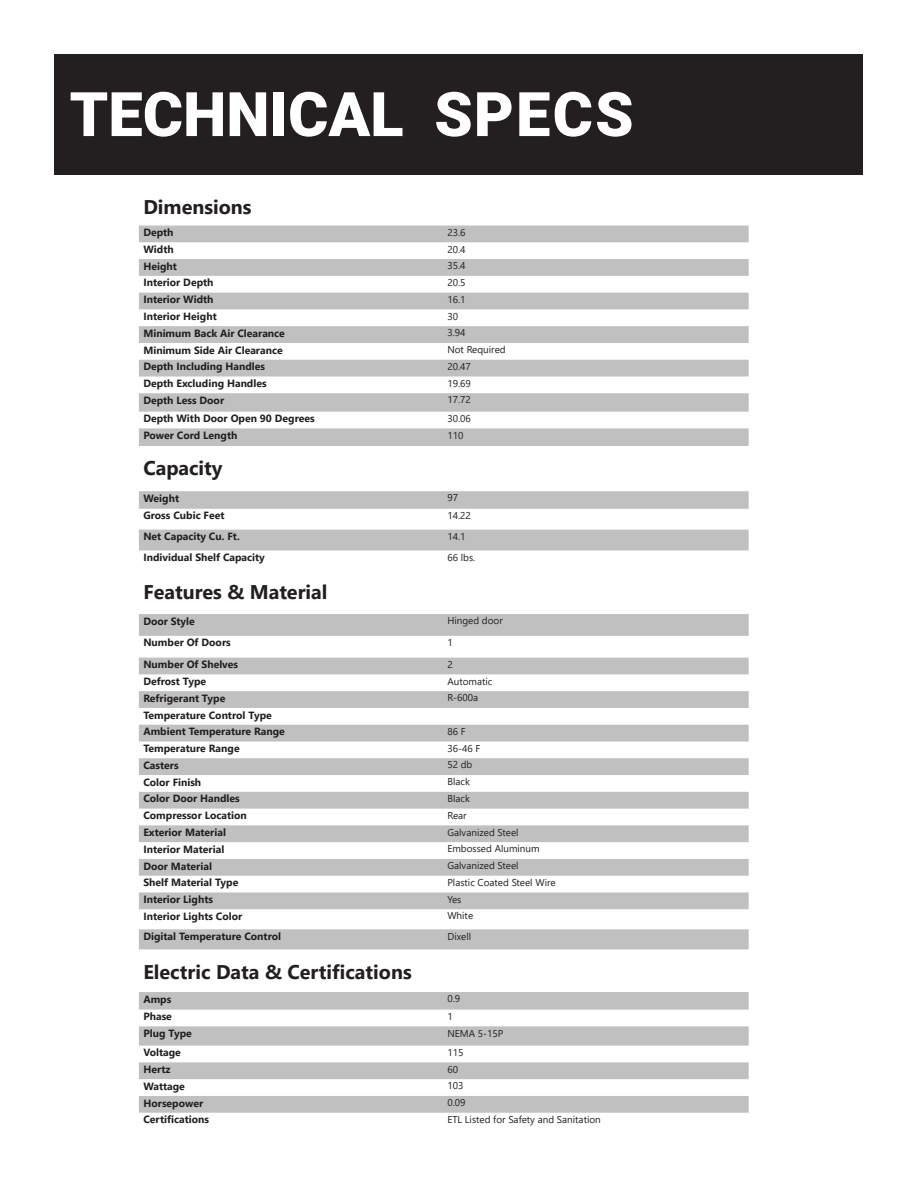
<style>
.page{position:relative;width:918px;height:1188px;background:#fff}
.page>*{position:absolute;margin:0;border:0;box-sizing:border-box;transform-origin:0 0}
.t1{font:900 61.5px "Roboto";color:#fff}
.t2{font:700 19.8px "Segoe UI";color:#231f20}
.t3{font:700 10.5px "Segoe UI";color:#231f20}
.t4{font:9.9px "Segoe UI";color:#231f20}
</style>
<div class="page">
<div style="left:54px;top:54px;width:808px;height:121px;background:#231f20"></div>
<svg style="left:139px;top:226px;width:610px;height:887px"></svg>
<p class="t1" style="left:70px;top:71px;width:566px">TECHNICAL SPECS</p>
<p class="t2" style="left:143px;top:188px;width:110px">Dimensions</p>
<p class="t3" style="left:143px;top:222px;width:32px">Depth</p>
<p class="t4" style="left:447px;top:223px;width:20px">23.6</p>
<p class="t3" style="left:143px;top:239px;width:32px">Width</p>
<p class="t4" style="left:447px;top:240px;width:20px">20.4</p>
<p class="t3" style="left:143px;top:256px;width:35px">Height</p>
<p class="t4" style="left:447px;top:256px;width:20px">35.4</p>
<p class="t3" style="left:143px;top:273px;width:72px">Interior Depth</p>
<p class="t4" style="left:447px;top:273px;width:20px">20.5</p>
<p class="t3" style="left:143px;top:290px;width:72px">Interior Width</p>
<p class="t4" style="left:447px;top:290px;width:20px">16.1</p>
<p class="t3" style="left:143px;top:306px;width:75px">Interior Height</p>
<p class="t4" style="left:447px;top:307px;width:12px">30</p>
<p class="t3" style="left:143px;top:323px;width:143px">Minimum Back Air Clearance</p>
<p class="t4" style="left:447px;top:324px;width:20px">3.94</p>
<p class="t3" style="left:143px;top:340px;width:141px">Minimum Side Air Clearance</p>
<p class="t4" style="left:447px;top:340px;width:60px">Not Required</p>
<p class="t3" style="left:143px;top:357px;width:123px">Depth Including Handles</p>
<p class="t4" style="left:447px;top:357px;width:25px">20.47</p>
<p class="t3" style="left:143px;top:373px;width:125px">Depth Excluding Handles</p>
<p class="t4" style="left:447px;top:374px;width:25px">19.69</p>
<p class="t3" style="left:143px;top:390px;width:82px">Depth Less Door</p>
<p class="t4" style="left:447px;top:391px;width:25px">17.72</p>
<p class="t3" style="left:143px;top:409px;width:173px">Depth With Door Open 90 Degrees</p>
<p class="t4" style="left:447px;top:409px;width:25px">30.06</p>
<p class="t3" style="left:143px;top:425px;width:95px">Power Cord Length</p>
<p class="t4" style="left:447px;top:426px;width:18px">110</p>
<p class="t2" style="left:143px;top:450px;width:81px">Capacity</p>
<p class="t3" style="left:143px;top:488px;width:37px">Weight</p>
<p class="t4" style="left:447px;top:489px;width:12px">97</p>
<p class="t3" style="left:143px;top:506px;width:83px">Gross Cubic Feet</p>
<p class="t4" style="left:447px;top:506px;width:25px">14.22</p>
<p class="t3" style="left:143px;top:527px;width:98px">Net Capacity Cu. Ft.</p>
<p class="t4" style="left:447px;top:527px;width:20px">14.1</p>
<p class="t3" style="left:143px;top:547px;width:123px">Individual Shelf Capacity</p>
<p class="t4" style="left:447px;top:548px;width:29px">66 lbs.</p>
<p class="t2" style="left:143px;top:573px;width:186px">Features &amp; Material</p>
<p class="t3" style="left:143px;top:611px;width:53px">Door Style</p>
<p class="t4" style="left:447px;top:611px;width:57px">Hinged door</p>
<p class="t3" style="left:143px;top:633px;width:89px">Number Of Doors</p>
<p class="t4" style="left:447px;top:633px;width:7px">1</p>
<p class="t3" style="left:143px;top:655px;width:96px">Number Of Shelves</p>
<p class="t4" style="left:447px;top:655px;width:7px">2</p>
<p class="t3" style="left:143px;top:671px;width:64px">Defrost Type</p>
<p class="t4" style="left:447px;top:672px;width:47px">Automatic</p>
<p class="t3" style="left:143px;top:688px;width:83px">Refrigerant Type</p>
<p class="t4" style="left:447px;top:689px;width:32px">R-600a</p>
<p class="t3" style="left:143px;top:705px;width:130px">Temperature Control Type</p>
<p class="t3" style="left:143px;top:722px;width:143px">Ambient Temperature Range</p>
<p class="t4" style="left:447px;top:722px;width:20px">86 F</p>
<p class="t3" style="left:143px;top:738px;width:98px">Temperature Range</p>
<p class="t4" style="left:447px;top:739px;width:34px">36-46 F</p>
<p class="t3" style="left:143px;top:755px;width:37px">Casters</p>
<p class="t4" style="left:447px;top:756px;width:27px">52 db</p>
<p class="t3" style="left:143px;top:772px;width:59px">Color Finish</p>
<p class="t4" style="left:447px;top:772px;width:24px">Black</p>
<p class="t3" style="left:143px;top:789px;width:98px">Color Door Handles</p>
<p class="t4" style="left:447px;top:789px;width:24px">Black</p>
<p class="t3" style="left:143px;top:806px;width:105px">Compressor Location</p>
<p class="t4" style="left:447px;top:806px;width:21px">Rear</p>
<p class="t3" style="left:143px;top:822px;width:84px">Exterior Material</p>
<p class="t4" style="left:447px;top:823px;width:73px">Galvanized Steel</p>
<p class="t3" style="left:143px;top:839px;width:82px">Interior Material</p>
<p class="t4" style="left:447px;top:840px;width:94px">Embossed Aluminum</p>
<p class="t3" style="left:143px;top:856px;width:70px">Door Material</p>
<p class="t4" style="left:447px;top:856px;width:73px">Galvanized Steel</p>
<p class="t3" style="left:143px;top:873px;width:97px">Shelf Material Type</p>
<p class="t4" style="left:447px;top:873px;width:110px">Plastic Coated Steel Wire</p>
<p class="t3" style="left:143px;top:889px;width:71px">Interior Lights</p>
<p class="t4" style="left:447px;top:890px;width:15px">Yes</p>
<p class="t3" style="left:143px;top:906px;width:100px">Interior Lights Color</p>
<p class="t4" style="left:447px;top:907px;width:27px">White</p>
<p class="t3" style="left:143px;top:926px;width:139px">Digital Temperature Control</p>
<p class="t4" style="left:447px;top:927px;width:25px">Dixell</p>
<p class="t2" style="left:143px;top:953px;width:270px">Electric Data &amp; Certifications</p>
<p class="t3" style="left:143px;top:989px;width:29px">Amps</p>
<p class="t4" style="left:447px;top:989px;width:14px">0.9</p>
<p class="t3" style="left:143px;top:1007px;width:30px">Phase</p>
<p class="t4" style="left:447px;top:1007px;width:7px">1</p>
<p class="t3" style="left:143px;top:1023px;width:50px">Plug Type</p>
<p class="t4" style="left:447px;top:1024px;width:57px">NEMA 5-15P</p>
<p class="t3" style="left:143px;top:1043px;width:39px">Voltage</p>
<p class="t4" style="left:447px;top:1043px;width:18px">115</p>
<p class="t3" style="left:143px;top:1059px;width:29px">Hertz</p>
<p class="t4" style="left:447px;top:1060px;width:12px">60</p>
<p class="t3" style="left:143px;top:1076px;width:43px">Wattage</p>
<p class="t4" style="left:447px;top:1077px;width:18px">103</p>
<p class="t3" style="left:143px;top:1093px;width:61px">Horsepower</p>
<p class="t4" style="left:447px;top:1093px;width:20px">0.09</p>
<p class="t3" style="left:143px;top:1110px;width:67px">Certifications</p>
<p class="t4" style="left:447px;top:1110px;width:155px">ETL Listed for Safety and Sanitation</p>
</div>
